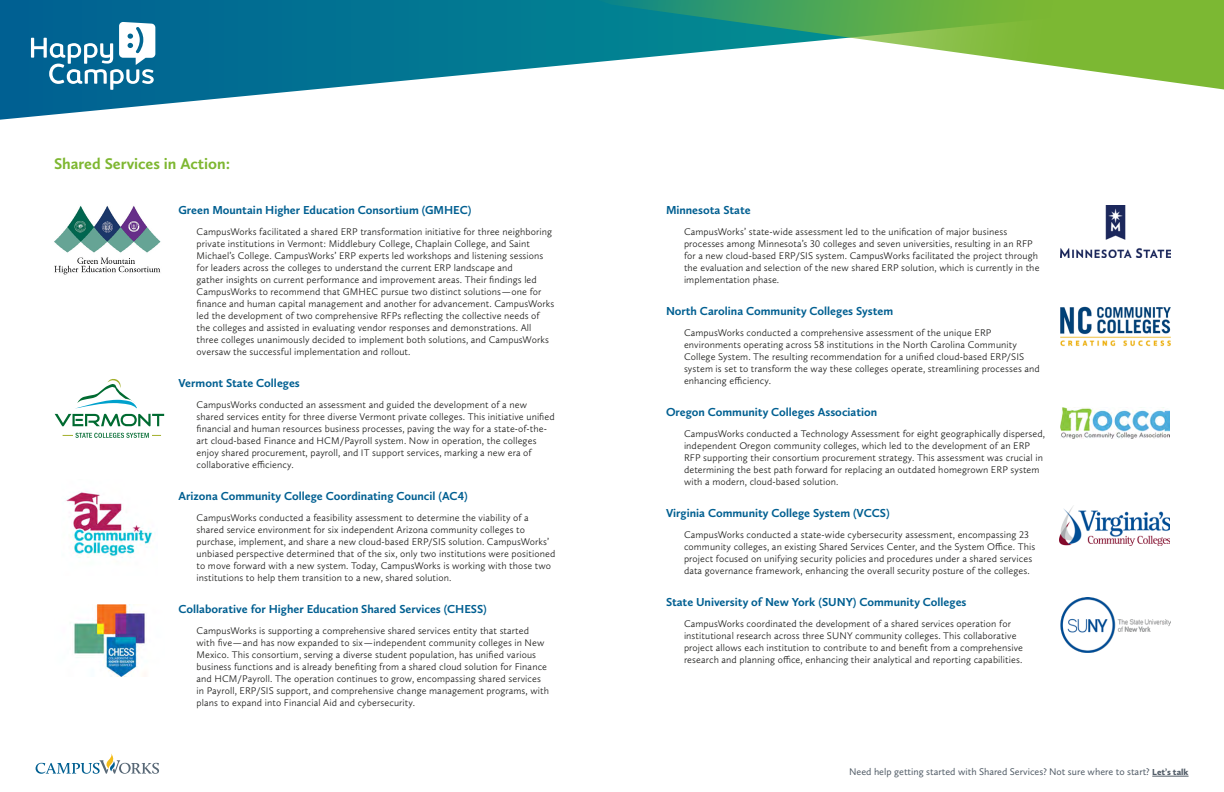
<style>
.page{position:relative;width:1224px;height:792px;background:#fff}
.page>*{position:absolute;margin:0;border:0;box-sizing:border-box;transform-origin:0 0}
.t1{font:700 16px "Calluna Sans";color:#7eb731}
.t2{font:700 12px "Calluna Sans";color:#005f91}
.t3{font:300 10px/12px "Calluna Sans";letter-spacing:.01em;color:#1c1c1a}
.t4{font:10px "Calluna Sans";color:#515c67}
.s1{font-weight:900;font-size:9px}
</style>
<div class="page">
<svg style="left:0;top:0;width:574px;height:120px"></svg>
<svg style="left:574px;top:0;width:650px;height:90px"></svg>
<svg style="left:31px;top:22px;width:124px;height:68px"></svg>
<hr style="left:63px;top:435px;width:98px;height:1px;background:#a3af2b">
<svg style="left:73px;top:432px;width:79px;height:4px"></svg>
<svg style="left:75px;top:433px;width:74px;height:5px"></svg>
<svg style="left:54px;top:379px;width:110px;height:47px"></svg>
<img style="left:1060px;top:307px;width:110px;height:40px">
<img style="left:1060px;top:206px;width:110px;height:51px">
<img style="left:65px;top:491px;width:88px;height:67px">
<img style="left:1061px;top:408px;width:108px;height:31px">
<img style="left:73px;top:605px;width:72px;height:71px">
<img style="left:1060px;top:506px;width:110px;height:40px">
<img style="left:1060px;top:598px;width:110px;height:54px">
<img style="left:54px;top:206px;width:107px;height:69px">
<svg style="left:36px;top:753px;width:123px;height:21px"></svg>
<hr style="left:1152px;top:776px;width:37px;height:1px;background:#515c67">
<h1 class="t1" style="left:54px;top:154px;width:178px">Shared Services in Action:</h1>
<p class="t2" style="left:179px;top:203px;width:294px">Green Mountain Higher Education Consortium (GMHEC)</p>
<p class="t3" style="left:197px;top:226px;width:359px">CampusWorks facilitated a shared ERP transformation initiative for three neighboring private institutions in Vermont: Middlebury College, Chaplain College, and Saint Michael’s College. CampusWorks’ ERP experts led workshops and listening sessions for leaders across the colleges to understand the current ERP landscape and<br>gather insights on current performance and improvement areas. Their findings led CampusWorks to recommend that GMHEC pursue two distinct solutions—one for finance and human capital management and another for advancement. CampusWorks led the development of two comprehensive RFPs reflecting the collective needs of the colleges and assisted in evaluating vendor responses and demonstrations. All three colleges unanimously decided to implement both solutions, and CampusWorks oversaw the successful implementation and rollout.</p>
<p class="t2" style="left:179px;top:376px;width:123px">Vermont State Colleges</p>
<p class="t3" style="left:197px;top:399px;width:360px">CampusWorks conducted an assessment and guided the development of a new shared services entity for three diverse Vermont private colleges. This initiative unified financial and human resources business processes, paving the way for a state-of-the&shy;art cloud-based Finance and HCM/Payroll system. Now in operation, the colleges enjoy shared procurement, payroll, and IT support services, marking a new era of collaborative efficiency.</p>
<p class="t2" style="left:179px;top:489px;width:291px">Arizona Community College Coordinating Council (AC4)</p>
<p class="t3" style="left:197px;top:512px;width:360px">CampusWorks conducted a feasibility assessment to determine the viability of a shared service environment for six independent Arizona community colleges to purchase, implement, and share a new cloud-based ERP/SIS solution. CampusWorks’ unbiased perspective determined that of the six, only two institutions were positioned to move forward with a new system. Today, CampusWorks is working with those two institutions to help them transition to a new, shared solution.</p>
<p class="t2" style="left:179px;top:602px;width:310px">Collaborative for Higher Education Shared Services (CHESS)</p>
<p class="t3" style="left:197px;top:625px;width:354px">CampusWorks is supporting a comprehensive shared services entity that started with five—and has now expanded to six—independent community colleges in New Mexico. This consortium, serving a diverse student population, has unified various business functions and is already benefiting from a shared cloud solution for Finance and HCM/Payroll. The operation continues to grow, encompassing shared services in Payroll, ERP/SIS support, and comprehensive change management programs, with plans to expand into Financial Aid and cybersecurity.</p>
<p class="t2" style="left:666px;top:203px;width:86px">Minnesota State</p>
<p class="t3" style="left:684px;top:226px;width:357px">CampusWorks’ state-wide assessment led to the unification of major business processes among Minnesota’s 30 colleges and seven universities, resulting in an RFP for a new cloud-based ERP/SIS system. CampusWorks facilitated the project through the evaluation and selection of the new shared ERP solution, which is currently in the implementation phase.</p>
<p class="t2" style="left:666px;top:304px;width:229px">North Carolina Community Colleges System</p>
<p class="t3" style="left:684px;top:327px;width:357px">CampusWorks conducted a comprehensive assessment of the unique ERP environments operating across 58 institutions in the North Carolina Community College System. The resulting recommendation for a unified cloud-based ERP/SIS system is set to transform the way these colleges operate, streamlining processes and enhancing efficiency.</p>
<p class="t2" style="left:666px;top:405px;width:213px">Oregon Community Colleges Association</p>
<p class="t3" style="left:684px;top:428px;width:363px">CampusWorks conducted a Technology Assessment for eight geographically dispersed, independent Oregon community colleges, which led to the development of an ERP RFP supporting their consortium procurement strategy. This assessment was crucial in determining the best path forward for replacing an outdated homegrown ERP system with a modern, cloud-based solution.</p>
<p class="t2" style="left:666px;top:506px;width:225px">Virginia Community College System (VCCS)</p>
<p class="t3" style="left:684px;top:529px;width:353px">CampusWorks conducted a state-wide cybersecurity assessment, encompassing 23 community colleges, an existing Shared Services Center, and the System Office. This project focused on unifying security policies and procedures under a shared services data governance framework, enhancing the overall security posture of the colleges.</p>
<p class="t2" style="left:666px;top:595px;width:302px">State University of New York (SUNY) Community Colleges</p>
<p class="t3" style="left:684px;top:618px;width:341px">CampusWorks coordinated the development of a shared services operation for institutional research across three SUNY community colleges. This collaborative project allows each institution to contribute to and benefit from a comprehensive research and planning office, enhancing their analytical and reporting capabilities.</p>
<p class="t4" style="left:849px;top:766px;width:341px">Need help getting started with Shared Services? Not sure where to start? <span class="s1">Let’s talk</span></p>
</div>
